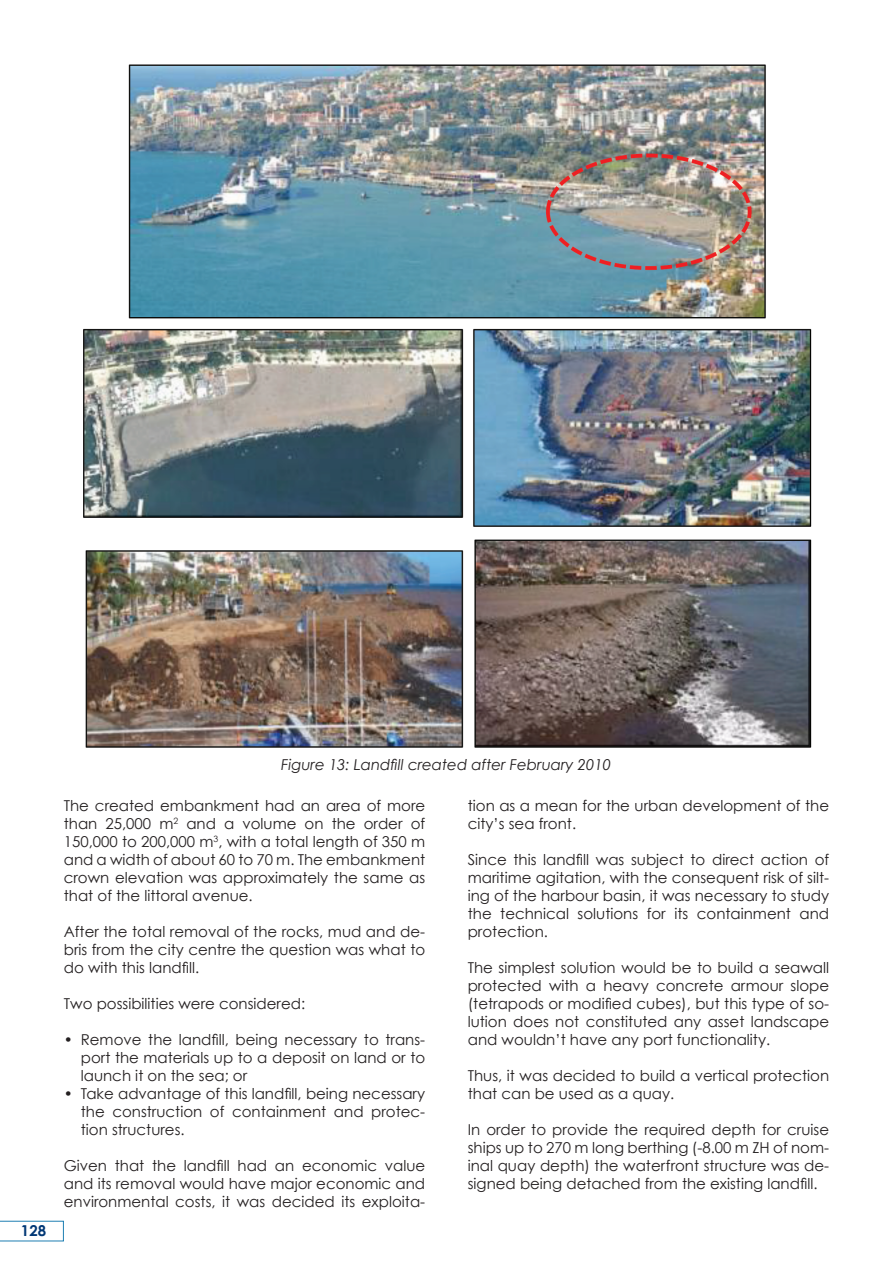
<style>
.page{position:relative;width:893px;height:1263px;background:#fff}
.page>*{position:absolute;margin:0;border:0;box-sizing:border-box;transform-origin:0 0}
.t1{font:15px/18px "Century Gothic";color:#231f20;text-align:justify}
.t2{font:italic 15px "Century Gothic";color:#231f20}
.t3{font:700 15px "Century Gothic";color:#013775}
</style>
<div class="page">
<svg style="left:0;top:1221px;width:64px;height:20px"></svg>
<img style="left:83px;top:64px;width:729px;height:684px">
<p class="t3" style="left:21px;top:1221px;width:27px">128</p>
<p class="t2" style="left:281px;top:756px;width:331px">Figure 13: Landfill created after February 2010</p>
<p class="t1" style="left:64px;top:796px;width:363px">The created embankment had an area of more than 25,000 m<sup>2</sup> and a volume on the order of 150,000 to 200,000 m<sup>3</sup>, with a total length of 350 m and a width of about 60 to 70 m. The embankment crown elevation was approximately the same as that of the littoral avenue.</p>
<p class="t1" style="left:64px;top:922px;width:363px">After the total removal of the rocks, mud and de&shy;bris from the city centre the question was what to do with this landfill.</p>
<p class="t1" style="left:64px;top:994px;width:243px">Two possibilities were considered:</p>
<p class="t1" style="left:81px;top:1030px;width:346px;text-indent:-17px">• Remove the landfill, being necessary to trans&shy;port the materials up to a deposit on land or to launch it on the sea; or</p>
<p class="t1" style="left:81px;top:1084px;width:346px;text-indent:-17px">• Take advantage of this landfill, being necessary the construction of containment and protec&shy;tion structures.</p>
<p class="t1" style="left:64px;top:1156px;width:363px">Given that the landfill had an economic value and its removal would have major economic and environmental costs, it was decided its exploita-</p>
<p class="t1" style="left:468px;top:796px;width:363px">tion as a mean for the urban development of the city’s sea front.</p>
<p class="t1" style="left:468px;top:850px;width:363px">Since this landfill was subject to direct action of maritime agitation, with the consequent risk of silt&shy;ing of the harbour basin, it was necessary to study the technical solutions for its containment and protection.</p>
<p class="t1" style="left:468px;top:958px;width:363px">The simplest solution would be to build a seawall protected with a heavy concrete armour slope (tetrapods or modified cubes), but this type of so&shy;lution does not constituted any asset landscape and wouldn’t have any port functionality.</p>
<p class="t1" style="left:468px;top:1066px;width:363px">Thus, it was decided to build a vertical protection that can be used as a quay.</p>
<p class="t1" style="left:468px;top:1120px;width:363px">In order to provide the required depth for cruise ships up to 270 m long berthing (-8.00 m ZH of nom&shy;inal quay depth) the waterfront structure was de&shy;signed being detached from the existing landfill.</p>
</div>
